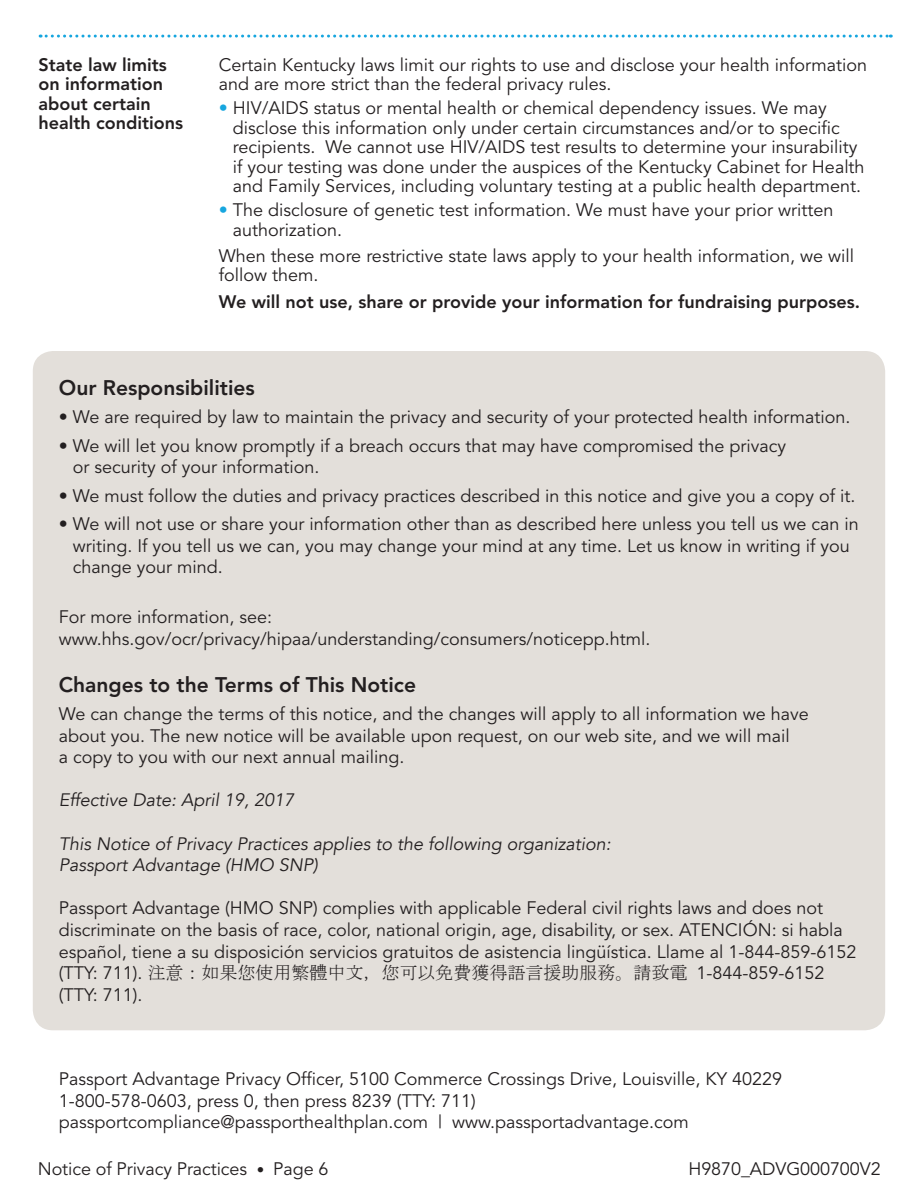
<style>
.page{position:relative;width:918px;height:1188px;background:#fff}
.page>*{position:absolute;margin:0;border:0;box-sizing:border-box;transform-origin:0 0}
.t1{font:800 21px "Avenir";color:#231f20}
.t2{font:18px/21.6px "Avenir";color:#231f20}
.t3{font:800 18px/19.5px "Avenir";color:#231f20}
.t4{font:italic 18px "Avenir";color:#231f20}
.s1{color:#16a6df}
.s2{font-family:"MS Mincho"}
.s3{font-size:15px}
</style>
<div class="page">
<div style="left:33px;top:351px;width:852px;height:679px;background:#e3dfda;border-radius:20px"></div>
<svg style="left:40px;top:35px;width:851px;height:3px"></svg>
<p class="t3" style="left:39px;top:55px;width:146px">State law limits on information about certain health conditions</p>
<p class="t2" style="left:219px;top:56px;width:650px;line-height:19.5px">Certain Kentucky laws limit our rights to use and disclose your health information and are more strict than the federal privacy rules.</p>
<p class="t2" style="left:233px;top:99px;width:633px;line-height:19.5px;text-indent:-14px"><span class="s1">•</span> HIV/AIDS status or mental health or chemical dependency issues. We may disclose this information only under certain circumstances and/or to specific recipients. We cannot use HIV/AIDS test results to determine your insurability if your testing was done under the auspices of the Kentucky Cabinet for Health and Family Services, including voluntary testing at a public health department.</p>
<p class="t2" style="left:233px;top:201px;width:602px;line-height:19.5px;text-indent:-14px"><span class="s1">•</span> The disclosure of genetic test information. We must have your prior written authorization.</p>
<p class="t2" style="left:219px;top:246px;width:637px;line-height:19.5px">When these more restrictive state laws apply to your health information, we will follow them.</p>
<p class="t3" style="left:219px;top:292px;width:643px">We will not use, share or provide your information for fundraising purposes.</p>
<p class="t1" style="left:59px;top:375px;width:198px">Our Responsibilities</p>
<p class="t2" style="left:59px;top:407px;width:793px">• We are required by law to maintain the privacy and security of your protected health information.</p>
<p class="t2" style="left:73px;top:435px;width:715px;text-indent:-14px">• We will let you know promptly if a breach occurs that may have compromised the privacy or security of your information.</p>
<p class="t2" style="left:59px;top:485px;width:798px">• We must follow the duties and privacy practices described in this notice and give you a copy of it.</p>
<p class="t2" style="left:73px;top:514px;width:788px;text-indent:-14px">• We will not use or share your information other than as described here unless you tell us we can in writing. If you tell us we can, you may change your mind at any time. Let us know in writing if you change your mind.</p>
<p class="t2" style="left:59px;top:607px;width:593px">For more information, see: www.hhs.gov/ocr/privacy/hipaa/understanding/consumers/noticepp.html.</p>
<p class="t1" style="left:59px;top:672px;width:359px">Changes to the Terms of This Notice</p>
<p class="t2" style="left:59px;top:703px;width:752px">We can change the terms of this notice, and the changes will apply to all information we have about you. The new notice will be available upon request, on our web site, and we will mail<br>a copy to you with our next annual mailing.</p>
<p class="t4" style="left:59px;top:789px;width:237px">Effective Date: April 19, 2017</p>
<p class="t4" style="left:59px;top:833px;width:553px">This Notice of Privacy Practices applies to the following organization:</p>
<p class="t4" style="left:59px;top:854px;width:261px">Passport Advantage (HMO SNP)</p>
<p class="t2" style="left:59px;top:898px;width:799px">Passport Advantage (HMO SNP) complies with applicable Federal civil rights laws and does not discriminate on the basis of race, color, national origin, age, disability, or sex. ATENCIÓN: si habla español, tiene a su disposición servicios gratuitos de asistencia lingüística. Llame al 1-844-859-6152 (TTY: 711). <span class="s2">注意：如果您使用繁體中文，您可以免費獲得語言援助服務。請致電</span> 1-844-859-6152 (TTY: 711).</p>
<p class="t2" style="left:59px;top:1069px;width:725px">Passport Advantage Privacy Officer, 5100 Commerce Crossings Drive, Louisville, KY 40229<br>1-800-578-0603, press 0, then press 8239 (TTY: 711) passportcompliance@passporthealthplan.com | www.passportadvantage.com</p>
<p class="t2" style="left:38px;top:1158px;width:292px">Notice of Privacy Practices <span class="s3">•</span> Page 6</p>
<p class="t2" style="left:688px;top:1158px;width:194px">H9870_ADVG000700V2</p>
</div>
